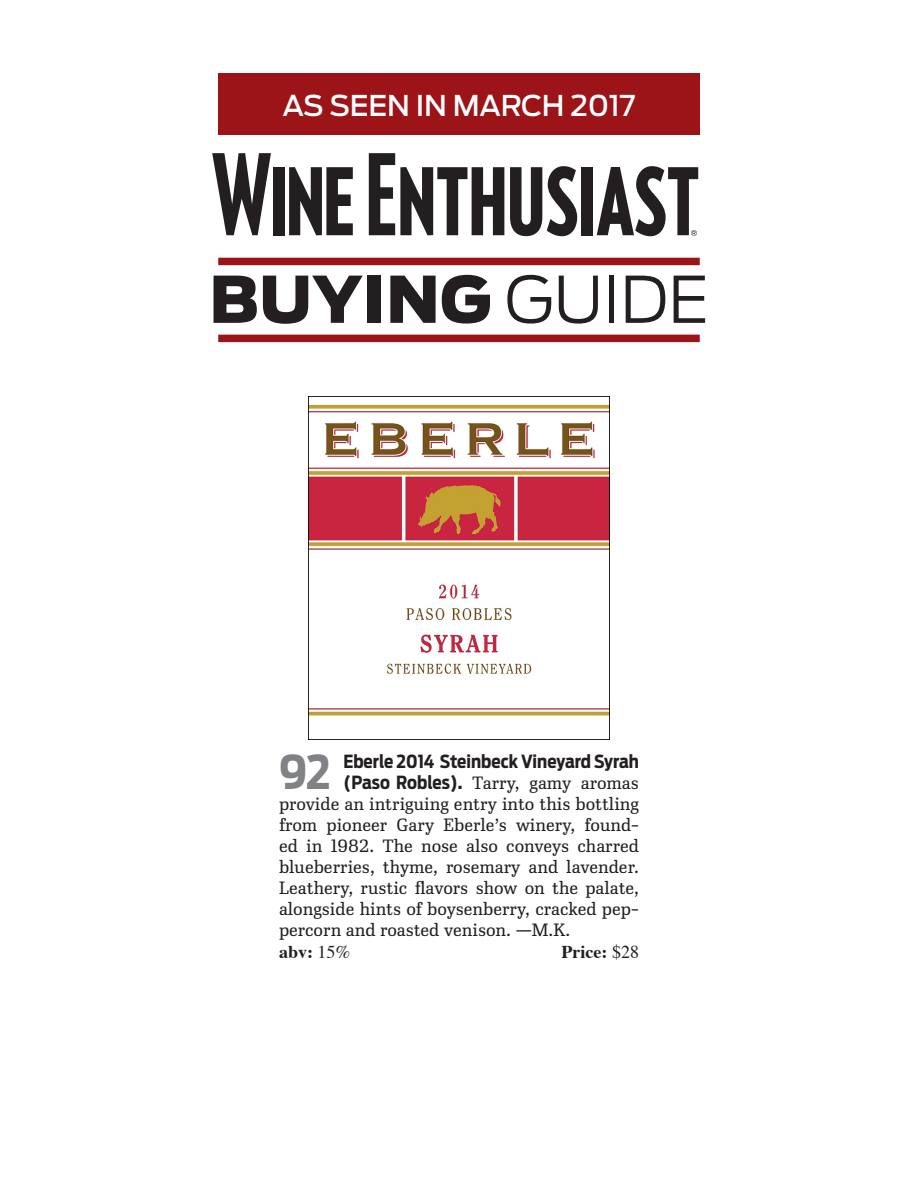
<style>
.page{position:relative;width:918px;height:1188px;background:#fff}
.page>*{position:absolute;margin:0;border:0;box-sizing:border-box;transform-origin:0 0}
.t1{font:900 63.75px "Antenna";color:#231f20}
.t2{font:700 46.35px "Antenna Cond";color:#808285}
.t3{font:500 28.5px "Antenna";letter-spacing:-.01em;color:#fff}
.t4{font:300 18px/21px "Ibis Text";color:#231f20;text-align:justify}
.t5{font:700 18px "Antenna Cond";color:#231f20}
.t6{font:700 18px "Times";color:#231f20}
.s1{font-weight:300}
.s2{font-family:"Antenna Cond";font-weight:700}
.s3{font-weight:400}
</style>
<div class="page">
<div style="left:218px;top:74px;width:482px;height:61px;background:#9c1418"></div>
<svg style="left:212px;top:153px;width:59px;height:82px"></svg>
<div style="left:273px;top:167px;width:12px;height:68px;background:#231f20"></div>
<svg style="left:289px;top:167px;width:64px;height:68px"></svg>
<svg style="left:369px;top:153px;width:135px;height:82px"></svg>
<svg style="left:510px;top:166px;width:67px;height:70px"></svg>
<div style="left:582px;top:167px;width:11px;height:68px;background:#231f20"></div>
<svg style="left:597px;top:166px;width:101px;height:70px"></svg>
<div style="left:218px;top:335px;width:482px;height:7px;background:#9c1418"></div>
<div style="left:218px;top:258px;width:482px;height:7px;background:#9c1418"></div>
<img style="left:309px;top:404px;width:300px;height:336px">
<h3 class="t3" style="left:283px;top:86px;width:354px">AS SEEN IN MARCH 2017</h3>
<h1 class="t1" style="left:209px;top:254px;width:501px">BUYING <span class="s1">GUIDE</span></h1>
<h2 class="t2" style="left:279px;top:741px;width:54px">92</h2>
<p class="t5" style="left:343px;top:749px;width:297px">Eberle 2014 Steinbeck Vineyard Syrah</p>
<p class="t4" style="left:279px;top:772px;width:362px;text-indent:64px"><span class="s2">(Paso Robles).</span> Tarry, gamy aromas provide an intriguing entry into this bottling from pioneer Gary Eberle’s winery, found&shy;ed in 1982. The nose also conveys charred blueberries, thyme, rosemary and lavender.<br>Leathery, rustic flavors show on the palate, alongside hints of boysenberry, cracked pep&shy;percorn and roasted venison. —M.K.</p>
<p class="t6" style="left:279px;top:934px;width:73px">abv: <span class="s3">15%</span></p>
<p class="t6" style="left:562px;top:934px;width:79px">Price: <span class="s3">$28</span></p>
</div>
